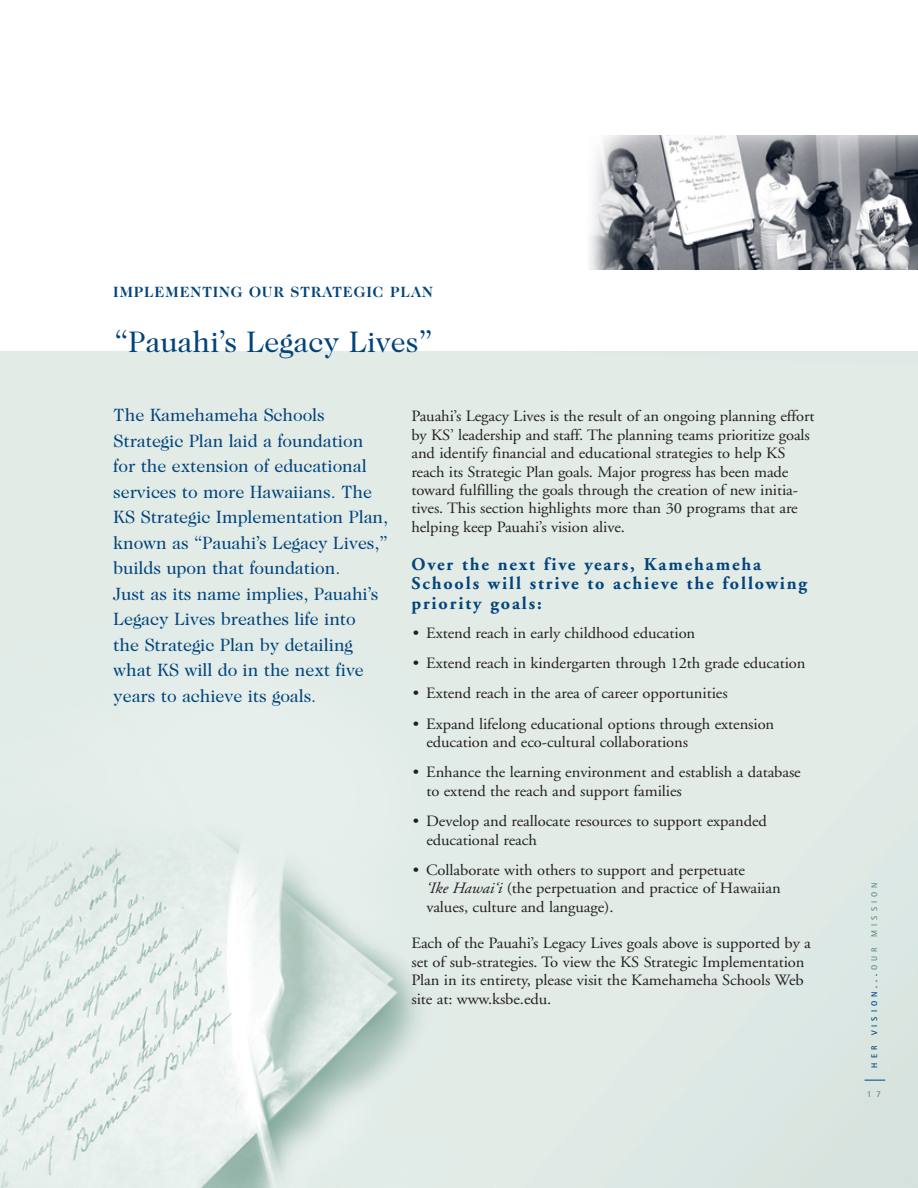
<style>
.page{position:relative;width:918px;height:1188px;background:#fff}
.page>*{position:absolute;margin:0;border:0;box-sizing:border-box;transform-origin:0 0}
.t1{font:30px "Caslon Two Twenty Four";color:#00447b}
.t2{font:18px/25.5px "Caslon Two Twenty Four";letter-spacing:-.005em;color:#00447b}
.t3{font:700 18px/19.5px "A Kelamona CI";letter-spacing:.105em;color:#00447b}
.t4{font:15.75px/18.5px "A Kelamona CI";letter-spacing:-.005em;color:#231f20;scale:1.05 1}
.t5{font:700 15px "Caslon Two Twenty Four";letter-spacing:.06em;color:#00447b}
.t6{font:700 9px "Rotis Sans Serif";color:#619080}
.t7{font:700 8.25px "Rotis Sans Serif";letter-spacing:.485em;color:#00447b}
.t8{font:700 8.25px "Rotis Sans Serif";letter-spacing:.485em;color:#619080}
.s1{font-style:italic}
.s2{color:#619080}
</style>
<div class="page">
<img style="left:589px;top:135px;width:329px;height:135px">
<img style="left:0;top:352px;width:918px;height:836px">
<svg style="left:865px;top:1080px;width:20px;height:1px"></svg>
<p class="t5" style="left:113px;top:286px;width:321px">IMPLEMENTING OUR STRATEGIC PLAN</p>
<h1 class="t1" style="left:114px;top:330px;width:320px">“Pauahi’s Legacy Lives”</h1>
<p class="t2" style="left:113px;top:404px;width:276px">The Kamehameha Schools<br>Strategic Plan laid a foundation for the extension of educational services to more Hawaiians. The<br>KS Strategic Implementation Plan, known as “Pauahi’s Legacy Lives,” builds upon that foundation.<br>Just as its name implies, Pauahi’s<br>Legacy Lives breathes life into<br>the Strategic Plan by detailing what KS will do in the next five years to achieve its goals.</p>
<p class="t4" style="left:411px;top:409px;width:386px">Pauahi’s Legacy Lives is the result of an ongoing planning effort by KS’ leadership and staff. The planning teams prioritize goals and identify financial and educational strategies to help KS reach its Strategic Plan goals. Major progress has been made toward fulfilling the goals through the creation of new initia&shy;tives. This section highlights more than 30 programs that are helping keep Pauahi’s vision alive.</p>
<p class="t3" style="left:411px;top:556px;width:397px">Over the next five years, Kamehameha<br>Schools will strive to achieve the following priority goals:</p>
<p class="t4" style="left:413px;top:625px;width:270px">• Extend reach in early childhood education</p>
<p class="t4" style="left:413px;top:655px;width:375px">• Extend reach in kindergarten through 12th grade education</p>
<p class="t4" style="left:413px;top:686px;width:301px">• Extend reach in the area of career opportunities</p>
<p class="t4" style="left:426px;top:716px;width:333px;text-indent:-13px">• Expand lifelong educational options through extension education and eco-cultural collaborations</p>
<p class="t4" style="left:426px;top:765px;width:358px;text-indent:-13px">• Enhance the learning environment and establish a database to extend the reach and support families</p>
<p class="t4" style="left:426px;top:813px;width:326px;text-indent:-13px">• Develop and reallocate resources to support expanded educational reach</p>
<p class="t4" style="left:426px;top:862px;width:339px;text-indent:-13px">• Collaborate with others to support and perpetuate<br><span class="s1">‘Ike Hawai‘i</span> (the perpetuation and practice of Hawaiian values, culture and language).</p>
<p class="t4" style="left:411px;top:936px;width:382px">Each of the Pauahi’s Legacy Lives goals above is supported by a set of sub-strategies. To view the KS Strategic Implementation Plan in its entirety, please visit the Kamehameha Schools Web site at: www.ksbe.edu.</p>
<p class="t8" style="left:872px;top:937px;width:55px;rotate:-90deg">MISSION</p>
<p class="t7" style="left:872px;top:1035px;width:90px;rotate:-90deg">VISION...<span class="s2">OUR</span></p>
<p class="t7" style="left:872px;top:1068px;width:23px;rotate:-90deg">HER</p>
<p class="t6" style="left:867px;top:1091px;width:16px">1 7</p>
</div>
